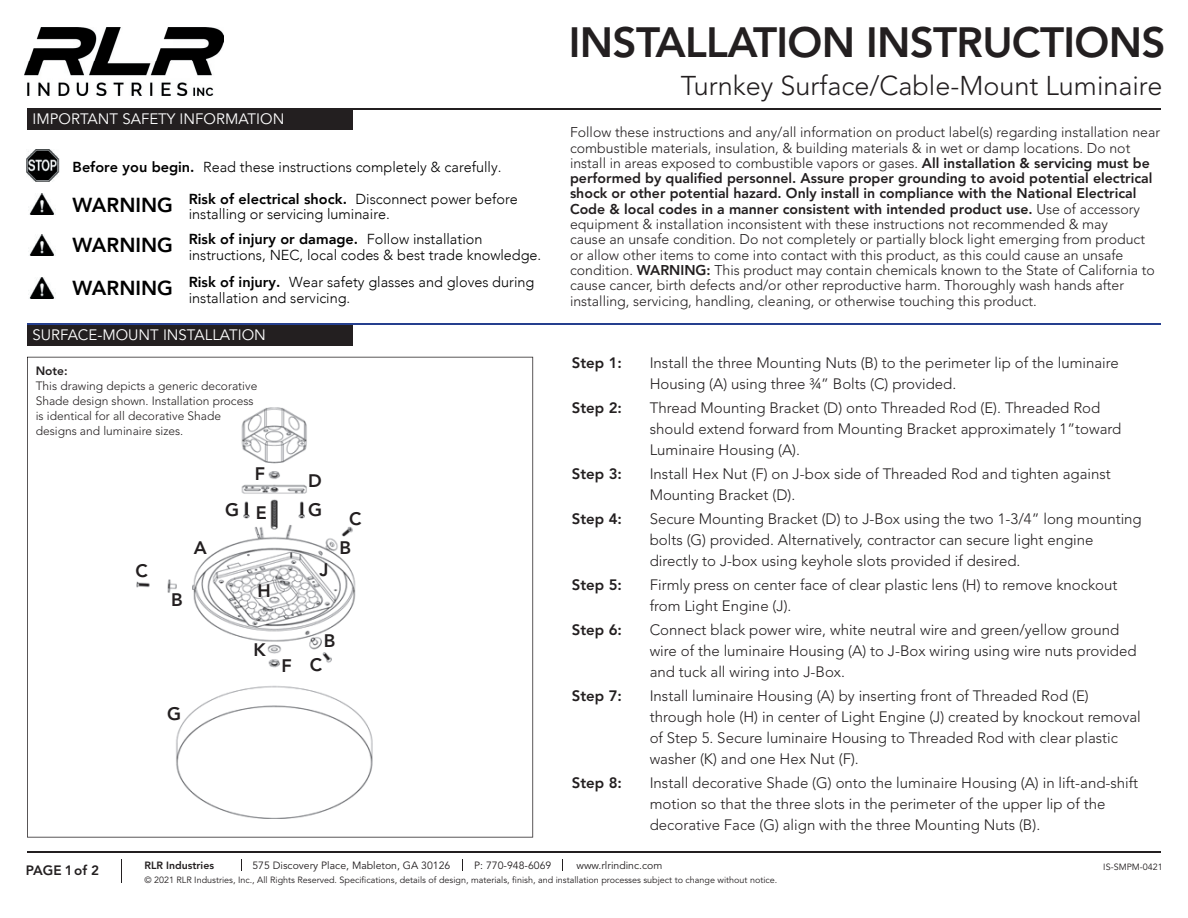
<style>
.page{position:relative;width:1188px;height:918px;background:#fff}
.page>*{position:absolute;margin:0;border:0;box-sizing:border-box;transform-origin:0 0}
.t1{font:800 42px "Avenir LT Std";letter-spacing:-.015em;color:#231f20}
.t2{font:800 40.5px "Avenir";color:#000}
.t3{font:300 27px "Avenir LT Std";color:#231f20}
.t4{font:300 26.1px "Avenir";color:#000}
.t5{font:800 18px "Avenir LT Std";color:#231f20}
.t6{font:300 15px/21px "Avenir LT Std";color:#231f20}
.t7{font:15px "Avenir LT Std";color:#fff}
.t8{font:800 15px "Avenir LT Std";color:#231f20}
.t9{font:300 14.4px/16px "Avenir";color:#000}
.t10{font:800 14.4px "Avenir";color:#fff}
.t11{font:800 14.4px "Avenir";color:#000}
.t12{font:300 14.1px/15.3px "Avenir LT Std";color:#231f20}
.t13{font:800 13.5px "Avenir LT Std";color:#231f20}
.t14{font:300 13.05px/15.9px "Avenir";color:#000}
.t15{font:300 12px/15px "Avenir LT Std";color:#231f20}
.t16{font:800 12px "Avenir LT Std";color:#231f20}
.t17{font:10.5px "Avenir LT Std";color:#231f20}
.t18{font:800 10.5px "Avenir LT Std";color:#231f20}
.t19{font:9px "Avenir LT Std";color:#231f20}
.s1{font-weight:800}
.s2{font-weight:800;font-size:20.25px}
</style>
<div class="page">
<img style="left:24px;top:28px;width:200px;height:67px">
<div style="left:27px;top:108px;width:325px;height:22px;background:#231f20"></div>
<div style="left:27px;top:324px;width:325px;height:22px;background:#231f20"></div>
<hr style="left:27px;top:108px;width:1134px;height:1px;background:#231f20">
<hr style="left:27px;top:323px;width:1134px;height:2px;background:#253f8e">
<hr style="left:27px;top:851px;width:1134px;height:2px;background:#231f20">
<svg style="left:27px;top:357px;width:506px;height:481px"></svg>
<svg style="left:121px;top:859px;width:1px;height:24px"></svg>
<svg style="left:241px;top:859px;width:1px;height:12px"></svg>
<svg style="left:462px;top:859px;width:1px;height:12px"></svg>
<img style="left:29px;top:194px;width:26px;height:21px">
<img style="left:29px;top:235px;width:26px;height:21px">
<img style="left:29px;top:278px;width:26px;height:21px">
<img style="left:26px;top:149px;width:33px;height:33px">
<h1 class="t1" style="left:569px;top:18px;width:598px">INSTALLATION INSTRUCTIONS</h1>
<h2 class="t2" style="left:531px;top:16px;width:594px">INSTALLATION INSTRUCTIONS</h2>
<p class="t7" style="left:33px;top:111px;width:253px">IMPORTANT SAFETY INFORMATION</p>
<p class="t10" style="left:36px;top:111px;width:255px">IMPORTANT SAFETY INFORMATION</p>
<p class="t9" style="left:73px;top:159px;width:430px"><span class="s1">Before you begin.</span> Read these instructions completely &amp; carefully.</p>
<p class="t9" style="left:189px;top:191px;width:331px;line-height:15.6px;text-indent:-116px"><span class="s2">WARNING</span> <span class="s1">Risk of electrical shock.</span> Disconnect power before installing or servicing luminaire.</p>
<p class="t9" style="left:189px;top:231px;width:354px;text-indent:-116px"><span class="s2">WARNING</span> <span class="s1">Risk of injury or damage.</span> Follow installation instructions, NEC, local codes &amp; best trade knowledge.</p>
<p class="t9" style="left:189px;top:274px;width:347px;text-indent:-116px"><span class="s2">WARNING</span> <span class="s1">Risk of injury.</span> Wear safety glasses and gloves during installation and servicing.</p>
<p class="t10" style="left:38px;top:321px;width:236px">SURFACE-MOUNT INSTALLATION</p>
<p class="t7" style="left:33px;top:326px;width:235px">SURFACE-MOUNT INSTALLATION</p>
<p class="t16" style="left:36px;top:364px;width:33px">Note:</p>
<p class="t15" style="left:36px;top:378px;width:223px">This drawing depicts a generic decorative Shade design shown. Installation process is identical for all decorative Shade designs and luminaire sizes.</p>
<p class="t5" style="left:135px;top:561px;width:14px">C</p>
<p class="t5" style="left:194px;top:537px;width:14px">A</p>
<p class="t5" style="left:171px;top:589px;width:13px">B</p>
<p class="t5" style="left:225px;top:499px;width:16px">G</p>
<p class="t5" style="left:255px;top:463px;width:12px">F</p>
<p class="t5" style="left:256px;top:502px;width:12px">E</p>
<p class="t5" style="left:257px;top:580px;width:15px">H</p>
<p class="t5" style="left:167px;top:703px;width:16px">G</p>
<p class="t5" style="left:253px;top:639px;width:14px">K</p>
<p class="t5" style="left:282px;top:655px;width:12px">F</p>
<p class="t5" style="left:308px;top:470px;width:15px">D</p>
<p class="t5" style="left:308px;top:499px;width:16px">G</p>
<p class="t5" style="left:319px;top:559px;width:10px">J</p>
<p class="t5" style="left:349px;top:508px;width:14px">C</p>
<p class="t5" style="left:339px;top:537px;width:13px">B</p>
<p class="t5" style="left:324px;top:630px;width:13px">B</p>
<p class="t5" style="left:310px;top:654px;width:14px">C</p>
<h3 class="t3" style="left:681px;top:70px;width:483px">Turnkey Surface/Cable-Mount Luminaire</h3>
<h3 class="t4" style="left:893px;top:76px;width:232px">Product Name Here</h3>
<p class="t14" style="left:575px;top:124px;width:547px">Follow these instructions and any/all information on product label(s) regarding installation near combustible materials, insulation, &amp; building materials &amp; in wet or damp locations. Do not install in areas exposed to combustible vapors or gases. <span class="s1">All installation &amp; servicing must be performed by qualified personnel. Assure proper grounding to avoid potential electrical</span></p>
<p class="t14" style="left:575px;top:186px;width:539px"><span class="s1">shock or other potential hazard. Only install in compliance with the National Electrical Code &amp; local codes in a manner consistent with intended product use.</span> Use of accessory equipment &amp; installation inconsistent with these instructions not recommended by the &amp; may cause an unsafe condition. Do not completely or partially block light emerging from product or allow other items to come into contact with this product, as this could cause an unsafe</p>
<p class="t14" style="left:575px;top:264px;width:546px">condition. <span class="s1">WARNING:</span> This product may contain chemicals known to the State of California to cause cancer, birth defects and/or other reproductive harm. Thoroughly wash hands after installing, servicing, handling, cleaning, or otherwise touching this product.</p>
<p class="t12" style="left:570px;top:125px;width:592px">Follow these instructions and any/all information on product label(s) regarding installation near combustible materials, insulation, &amp; building materials &amp; in wet or damp locations. Do not install in areas exposed to combustible vapors or gases. <span class="s1">All installation &amp; servicing must be performed by qualified personnel. Assure proper grounding to avoid potential electrical shock or other potential hazard. Only install in compliance with the National Electrical Code &amp; local codes in a manner consistent with intended product use.</span> Use of accessory equipment &amp; installation inconsistent with these instructions not recommended &amp; may<br>cause an unsafe condition. Do not completely or partially block light emerging from product or allow other items to come into contact with this product, as this could cause an unsafe condition. <span class="s1">WARNING:</span> This product may contain chemicals known to the State of California to cause cancer, birth defects and/or other reproductive harm. Thoroughly wash hands after installing, servicing, handling, cleaning, or otherwise touching this product.</p>
<p class="t11" style="left:576px;top:351px;width:50px">Step 1:</p>
<p class="t9" style="left:647px;top:351px;width:160px;line-height:23.2px">Step one text goes here.<br>Step two text goes here.</p>
<p class="t11" style="left:576px;top:398px;width:50px">Step 3:</p>
<p class="t9" style="left:647px;top:397px;width:169px;line-height:23.1px">Step three text goes here.<br>Step four text goes here.<br>Step five text goes here.</p>
<p class="t11" style="left:576px;top:467px;width:50px">Step 6:</p>
<p class="t9" style="left:647px;top:470px;width:152px">Step six text goes here.</p>
<p class="t8" style="left:572px;top:354px;width:52px">Step 1:</p>
<p class="t6" style="left:650px;top:352px;width:471px">Install the three Mounting Nuts (B) to the perimeter lip of the luminaire<br>Housing (A) using three ¾” Bolts (C) provided.</p>
<p class="t8" style="left:572px;top:399px;width:52px">Step 2:</p>
<p class="t6" style="left:650px;top:397px;width:473px">Thread Mounting Bracket (D) onto Threaded Rod (E). Threaded Rod should extend forward from Mounting Bracket approximately 1”toward<br>Luminaire Housing (A).</p>
<p class="t8" style="left:572px;top:465px;width:52px">Step 3:</p>
<p class="t6" style="left:650px;top:463px;width:463px">Install Hex Nut (F) on J-box side of Threaded Rod and tighten against<br>Mounting Bracket (D).</p>
<p class="t8" style="left:572px;top:510px;width:52px">Step 4:</p>
<p class="t6" style="left:650px;top:508px;width:494px">Secure Mounting Bracket (D) to J-Box using the two 1-3/4” long mounting bolts (G) provided. Alternatively, contractor can secure light engine directly to J-box using keyhole slots provided if desired.</p>
<p class="t8" style="left:572px;top:576px;width:52px">Step 5:</p>
<p class="t6" style="left:650px;top:574px;width:469px">Firmly press on center face of clear plastic lens (H) to remove knockout from Light Engine (J).</p>
<p class="t8" style="left:572px;top:621px;width:52px">Step 6:</p>
<p class="t6" style="left:650px;top:619px;width:488px">Connect black power wire, white neutral wire and green/yellow ground wire of the luminaire Housing (A) to J-Box wiring using wire nuts provided and tuck all wiring into J-Box.</p>
<p class="t8" style="left:572px;top:687px;width:52px">Step 7:</p>
<p class="t6" style="left:650px;top:685px;width:493px">Install luminaire Housing (A) by inserting front of Threaded Rod (E) through hole (H) in center of Light Engine (J) created by knockout removal of Step 5. Secure luminaire Housing to Threaded Rod with clear plastic washer (K) and one Hex Nut (F).</p>
<p class="t8" style="left:572px;top:774px;width:52px">Step 8:</p>
<p class="t6" style="left:650px;top:772px;width:490px">Install decorative Shade (G) onto the luminaire Housing (A) in lift-and-shift motion so that the three slots in the perimeter of the upper lip of the decorative Face (G) align with the three Mounting Nuts (B).</p>
<p class="t13" style="left:26px;top:862px;width:75px">PAGE 1 of 2</p>
<p class="t18" style="left:144px;top:860px;width:71px">RLR Industries</p>
<p class="t17" style="left:252px;top:860px;width:200px">575 Discovery Place, Mableton, GA 30126</p>
<p class="t17" style="left:474px;top:860px;width:79px">P: 770-948-6069</p>
<p class="t17" style="left:576px;top:860px;width:87px">www.rlrindinc.com</p>
<p class="t19" style="left:144px;top:875px;width:634px">© 2021 RLR Industries, Inc., All Rights Reserved. Specifications, details of design, materials, finish, and installation processes subject to change without notice.</p>
<p class="t19" style="left:1103px;top:862px;width:61px">IS-SMPM-0421</p>
</div>
